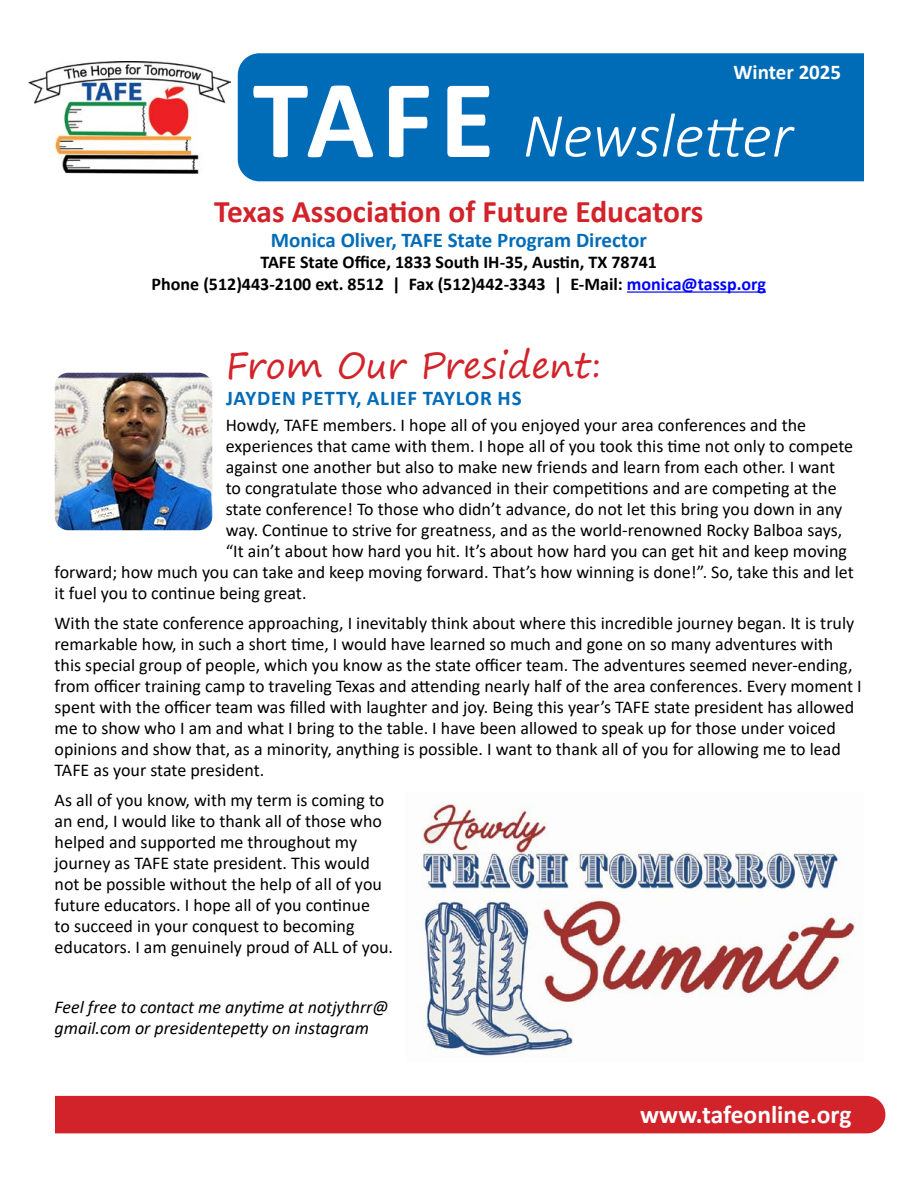
<style>
.page{position:relative;width:918px;height:1188px;background:#fff}
.page>*{position:absolute;margin:0;border:0;box-sizing:border-box;transform-origin:0 0}
.t1{font:700 112.5px "Calibri";color:#fff}
.t2{font:italic 300 63px "Calibri";color:#fff}
.t3{font:36px "Segoe Print";color:#d2232a}
.t4{font:700 31.5px "Calibri";color:#d2232a}
.t5{font:700 25.5px "Calibri";color:#fff}
.t6{font:700 21px "Calibri";color:#006cb7}
.t7{font:700 21px "Calibri";letter-spacing:.04em;color:#006cb7}
.t8{font:700 21px "Calibri";color:#fff}
.t9{font:18px/21px "Calibri";color:#000}
.t10{font:700 18px/21.6px "Calibri";color:#000;text-align:center}
.t11{font:italic 18px/21px "Calibri";color:#000}
.s1{color:#00f}
</style>
<div class="page">
<hr style="left:627px;top:291px;width:139px;height:2px;background:#00f">
<div style="left:237px;top:52px;width:657px;height:130px;background:#006cb7;border-radius:22px"></div>
<div style="left:236px;top:52px;width:659px;height:131px;border:2px solid #fff;border-radius:22px"></div>
<div style="left:22px;top:1096px;width:863px;height:37px;background:#d2232a;border-radius:19px"></div>
<img style="left:29px;top:62px;width:201px;height:111px">
<div style="left:864px;top:31px;width:44px;height:207px;background:#fff"></div>
<div style="left:10px;top:1078px;width:45px;height:69px;background:#fff"></div>
<img style="left:55px;top:373px;width:157px;height:157px">
<img style="left:419px;top:804px;width:442px;height:253px">
<h1 class="t1" style="left:253px;top:40px;width:243px">TAFE</h1>
<p class="t8" style="left:734px;top:57px;width:109px">Winter 2025</p>
<h2 class="t2" style="left:523px;top:96px;width:272px">Newsletter</h2>
<h3 class="t4" style="left:214px;top:189px;width:491px">Texas Association of Future Educators</h3>
<p class="t6" style="left:271px;top:225px;width:378px">Monica Oliver, TAFE State Program Director</p>
<p class="t10" style="left:152px;top:251px;width:616px">TAFE State Office, 1833 South IH-35, Austin, TX 78741<br>Phone (512)443-2100 ext. 8512 | Fax (512)442-3343 | E-Mail: <span class="s1">monica@tassp.org</span></p>
<h3 class="t3" style="left:226px;top:333px;width:377px">From Our President:</h3>
<p class="t7" style="left:226px;top:384px;width:297px">JAYDEN PETTY, ALIEF TAYLOR HS</p>
<p class="t9" style="left:226px;top:414px;width:582px">Howdy, TAFE members. I hope all of you enjoyed your area conferences and the</p>
<p class="t9" style="left:226px;top:435px;width:629px">experiences that came with them. I hope all of you took this time not only to compete</p>
<p class="t9" style="left:226px;top:456px;width:611px">against one another but also to make new friends and learn from each other. I want</p>
<p class="t9" style="left:226px;top:477px;width:612px">to congratulate those who advanced in their competitions and are competing at the</p>
<p class="t9" style="left:226px;top:498px;width:618px">state conference! To those who didn’t advance, do not let this bring you down in any</p>
<p class="t9" style="left:226px;top:519px;width:618px">way. Continue to strive for greatness, and as the world-renowned Rocky Balboa says,</p>
<p class="t9" style="left:226px;top:540px;width:623px">“It ain’t about how hard you hit. It’s about how hard you can get hit and keep moving</p>
<p class="t9" style="left:55px;top:561px;width:801px">forward; how much you can take and keep moving forward. That’s how winning is done!”. So, take this and let</p>
<p class="t9" style="left:55px;top:582px;width:253px">it fuel you to continue being great.</p>
<p class="t9" style="left:55px;top:612px;width:809px">With the state conference approaching, I inevitably think about where this incredible journey began. It is truly remarkable how, in such a short time, I would have learned so much and gone on so many adventures with this special group of people, which you know as the state officer team. The adventures seemed never-ending, from officer training camp to traveling Texas and attending nearly half of the area conferences. Every moment I spent with the officer team was filled with laughter and joy. Being this year’s TAFE state president has allowed me to show who I am and what I bring to the table. I have been allowed to speak up for those under voiced opinions and show that, as a minority, anything is possible. I want to thank all of you for allowing me to lead TAFE as your state president.</p>
<p class="t9" style="left:55px;top:789px;width:340px">As all of you know, with my term is coming to an end, I would like to thank all of those who helped and supported me throughout my journey as TAFE state president. This would not be possible without the help of all of you future educators. I hope all of you continue<br>to succeed in your conquest to becoming educators. I am genuinely proud of ALL of you.</p>
<p class="t11" style="left:55px;top:996px;width:335px">Feel free to contact me anytime at notjythrr@ gmail.com or presidentepetty on instagram</p>
<h3 class="t5" style="left:640px;top:1097px;width:213px">www.tafeonline.org</h3>
</div>
